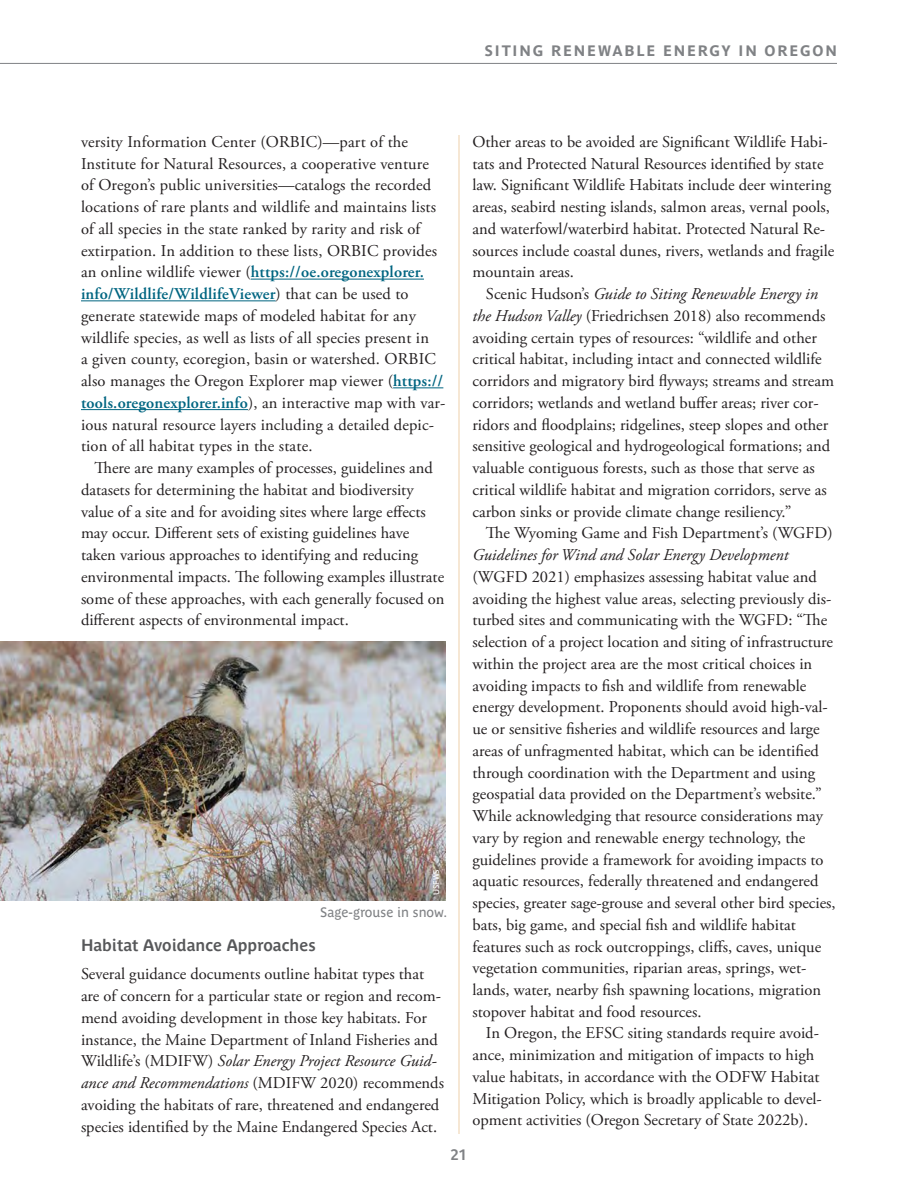
<style>
.page{position:relative;width:918px;height:1188px;background:#fff}
.page>*{position:absolute;margin:0;border:0;box-sizing:border-box;transform-origin:0 0}
.Body_Text{font:16.5px/21.8px "Adobe Garamond Pro";color:#231f20}
.Body_Text_no_indent{font:16.5px/21.8px "Adobe Garamond Pro";color:#231f20}
.Subhead_4{font:700 16.5px "Parisine Plus Std Gris";color:#57585a}
.t1{font:700 15px "Parisine Std";letter-spacing:.12em;color:#808285}
.t2{font:700 15px "Parisine Std Gris";color:#808285}
.photo_caption{font:13.5px "Parisine Plus Std";color:#808285}
.photo_credit{font:8.25px "Parisine Std";letter-spacing:-.01em;color:#fff}
.s1{font-weight:600;color:#016581}
.s2{font-style:italic}
</style>
<div class="page">
<hr style="left:0;top:63px;width:837px;height:1px;background:#808285">
<hr style="left:251px;top:279px;width:173px;height:1px;background:#016581">
<hr style="left:81px;top:300px;width:195px;height:1px;background:#016581">
<hr style="left:393px;top:387px;width:50px;height:1px;background:#016581">
<hr style="left:81px;top:409px;width:167px;height:1px;background:#016581">
<hr style="left:459px;top:135px;width:1px;height:999px;background:#efd0ab">
<img style="left:0;top:642px;width:446px;height:259px">
<p class="t1" style="left:485px;top:42px;width:354px">SITING RENEWABLE ENERGY IN OREGON</p>
<p class="Body_Text" style="left:81px;top:131px;width:366px">versity Information Center (ORBIC)—part of the Institute for Natural Resources, a cooperative venture of Oregon’s public universities—catalogs the recorded locations of rare plants and wildlife and maintains lists of all species in the state ranked by rarity and risk of extirpation. In addition to these lists, ORBIC provides an online wildlife viewer (<span class="s1">https://oe.oregonexplorer. info/Wildlife/WildlifeViewer</span>) that can be used to generate statewide maps of modeled habitat for any wildlife species, as well as lists of all species present in<br>a given county, ecoregion, basin or watershed. ORBIC also manages the Oregon Explorer map viewer (<span class="s1">https:// tools.oregonexplorer.info</span>), an interactive map with var&shy;ious natural resource layers including a detailed depic&shy;tion of all habitat types in the state.</p>
<p class="Body_Text" style="left:81px;top:458px;width:365px;text-indent:13px">There are many examples of processes, guidelines and datasets for determining the habitat and biodiversity value of a site and for avoiding sites where large effects may occur. Different sets of existing guidelines have taken various approaches to identifying and reducing environmental impacts. The following examples illustrate some of these approaches, with each generally focused on different aspects of environmental impact.</p>
<p class="photo_credit" style="left:432px;top:895px;width:28px;rotate:-90deg">USFWS</p>
<p class="photo_caption" style="left:320px;top:904px;width:128px">Sage-grouse in snow.</p>
<p class="Subhead_4" style="left:81px;top:936px;width:236px">Habitat Avoidance Approaches</p>
<p class="Body_Text_no_indent" style="left:81px;top:964px;width:365px">Several guidance documents outline habitat types that are of concern for a particular state or region and recom&shy;mend avoiding development in those key habitats. For instance, the Maine Department of Inland Fisheries and Wildlife’s (MDIFW) <span class="s2">Solar Energy Project Resource Guid&shy;ance and Recommendations</span> (MDIFW 2020) recommends avoiding the habitats of rare, threatened and endangered species identified by the Maine Endangered Species Act.</p>
<p class="Body_Text_no_indent" style="left:472px;top:131px;width:363px">Other areas to be avoided are Significant Wildlife Habi&shy;tats and Protected Natural Resources identified by state law. Significant Wildlife Habitats include deer wintering areas, seabird nesting islands, salmon areas, vernal pools, and waterfowl/waterbird habitat. Protected Natural Re&shy;sources include coastal dunes, rivers, wetlands and fragile mountain areas.</p>
<p class="Body_Text" style="left:472px;top:284px;width:363px;text-indent:13px">Scenic Hudson’s <span class="s2">Guide to Siting Renewable Energy in the Hudson Valley</span> (Friedrichsen 2018) also recommends avoiding certain types of resources: “wildlife and other critical habitat, including intact and connected wildlife corridors and migratory bird flyways; streams and stream corridors; wetlands and wetland buffer areas; river cor&shy;ridors and floodplains; ridgelines, steep slopes and other sensitive geological and hydrogeological formations; and valuable contiguous forests, such as those that serve as critical wildlife habitat and migration corridors, serve as carbon sinks or provide climate change resiliency.”</p>
<p class="Body_Text" style="left:472px;top:523px;width:365px;text-indent:13px">The Wyoming Game and Fish Department’s (WGFD)<br><span class="s2">Guidelines for Wind and Solar Energy Development </span>(WGFD 2021) emphasizes assessing habitat value and avoiding the highest value areas, selecting previously dis&shy;turbed sites and communicating with the WGFD: “The selection of a project location and siting of infrastructure within the project area are the most critical choices in avoiding impacts to fish and wildlife from renewable energy development. Proponents should avoid high-val&shy;ue or sensitive fisheries and wildlife resources and large areas of unfragmented habitat, which can be identified through coordination with the Department and using geospatial data provided on the Department’s website.” While acknowledging that resource considerations may vary by region and renewable energy technology, the guidelines provide a framework for avoiding impacts to aquatic resources, federally threatened and endangered species, greater sage-grouse and several other bird species, bats, big game, and special fish and wildlife habitat features such as rock outcroppings, cliffs, caves, unique vegetation communities, riparian areas, springs, wet&shy;lands, water, nearby fish spawning locations, migration stopover habitat and food resources.</p>
<p class="Body_Text" style="left:472px;top:1023px;width:351px;text-indent:13px">In Oregon, the EFSC siting standards require avoid&shy;ance, minimization and mitigation of impacts to high value habitats, in accordance with the ODFW Habitat Mitigation Policy, which is broadly applicable to devel&shy;opment activities (Oregon Secretary of State 2022b).</p>
<p class="t2" style="left:451px;top:1146px;width:18px">21</p>
</div>
